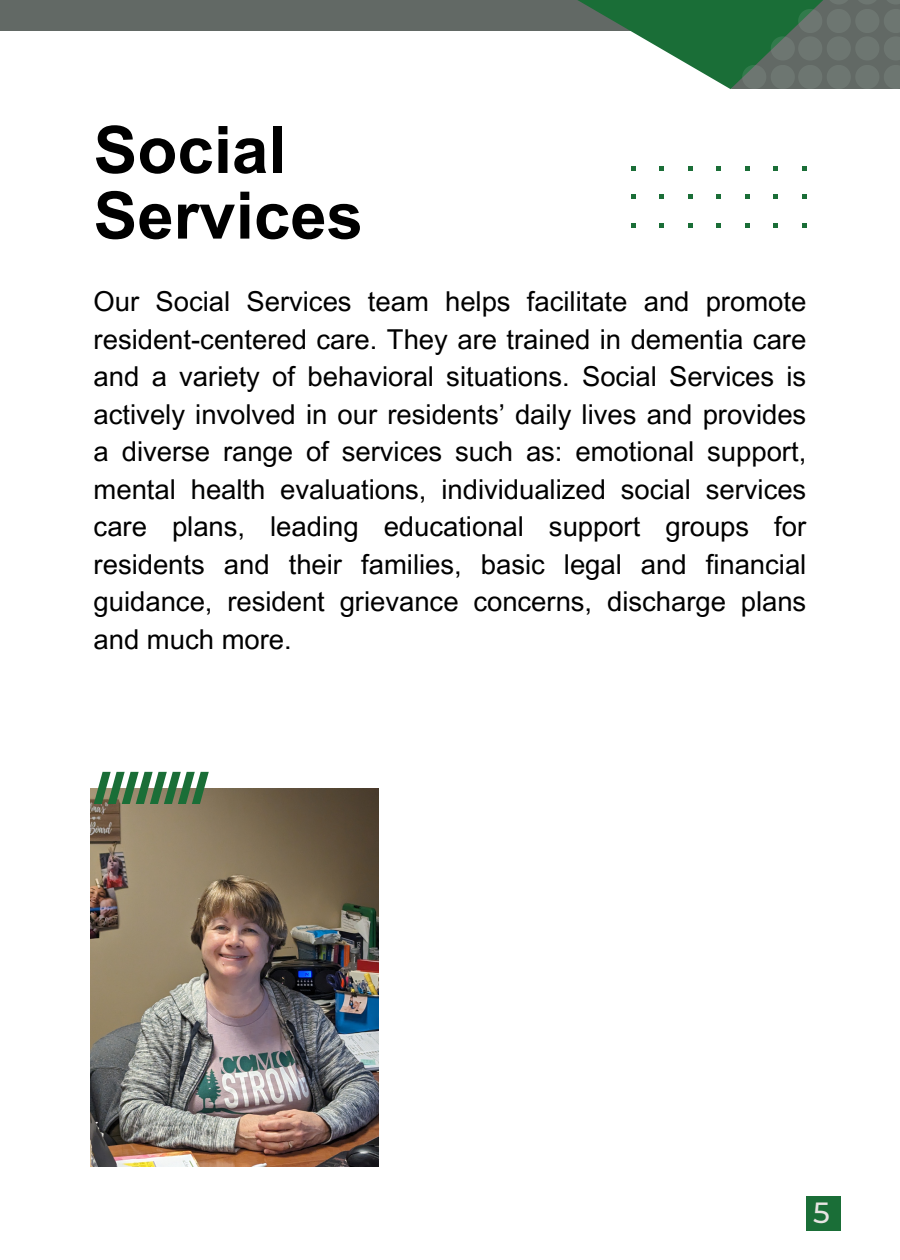
<style>
.page{position:relative;width:900px;height:1260px;background:#fff}
.page>*{position:absolute;margin:0;border:0;box-sizing:border-box;transform-origin:0 0}
.t1{font:700 65.5px/65.5px "Arial MT Pro";color:#000}
.t2{font:500 29.25px "Montserrat";color:#e7e4e2}
.t3{font:27.5px/37.5px "Arial MT Pro";color:#000;text-align:justify}
</style>
<div class="page">
<img style="left:90px;top:788px;width:289px;height:379px">
<svg style="left:94px;top:772px;width:114px;height:32px"></svg>
<svg style="left:631px;top:166px;width:4px;height:5px"></svg>
<svg style="left:631px;top:195px;width:4px;height:4px"></svg>
<svg style="left:631px;top:223px;width:4px;height:4px"></svg>
<svg style="left:659px;top:166px;width:5px;height:5px"></svg>
<svg style="left:659px;top:195px;width:5px;height:4px"></svg>
<svg style="left:659px;top:223px;width:5px;height:4px"></svg>
<svg style="left:688px;top:166px;width:4px;height:5px"></svg>
<svg style="left:688px;top:195px;width:4px;height:4px"></svg>
<svg style="left:688px;top:223px;width:4px;height:4px"></svg>
<svg style="left:716px;top:166px;width:5px;height:5px"></svg>
<svg style="left:716px;top:195px;width:5px;height:4px"></svg>
<svg style="left:716px;top:223px;width:5px;height:4px"></svg>
<svg style="left:745px;top:166px;width:4px;height:5px"></svg>
<svg style="left:745px;top:195px;width:4px;height:4px"></svg>
<svg style="left:745px;top:223px;width:4px;height:4px"></svg>
<svg style="left:773px;top:166px;width:5px;height:5px"></svg>
<svg style="left:773px;top:195px;width:5px;height:4px"></svg>
<svg style="left:773px;top:223px;width:5px;height:4px"></svg>
<svg style="left:802px;top:166px;width:4px;height:5px"></svg>
<svg style="left:802px;top:195px;width:4px;height:4px"></svg>
<svg style="left:802px;top:223px;width:4px;height:4px"></svg>
<div style="left:0;top:0;width:703px;height:31px;background:#626965"></div>
<svg style="left:578px;top:0;width:152px;height:89px"></svg>
<div style="left:730px;top:0;width:170px;height:89px;background:#1a6e37"></div>
<svg style="left:742px;top:0;width:158px;height:89px"></svg>
<div style="left:806px;top:1196px;width:35px;height:34px;background:#1a6e37"></div>
<h1 class="t1" style="left:94px;top:125px;width:271px">Social<br>Services</h1>
<p class="t3" style="left:94px;top:286px;width:714px">Our Social Services team helps facilitate and promote resident-centered care. They are trained in dementia care and a variety of behavioral situations. Social Services is actively involved in our residents’ daily lives and provides a diverse range of services such as: emotional support, mental health evaluations, individualized social services care plans, leading educational support groups for residents and their families, basic legal and financial guidance, resident grievance concerns, discharge plans and much more.</p>
<p class="t2" style="left:813px;top:1195px;width:18px">5</p>
</div>
